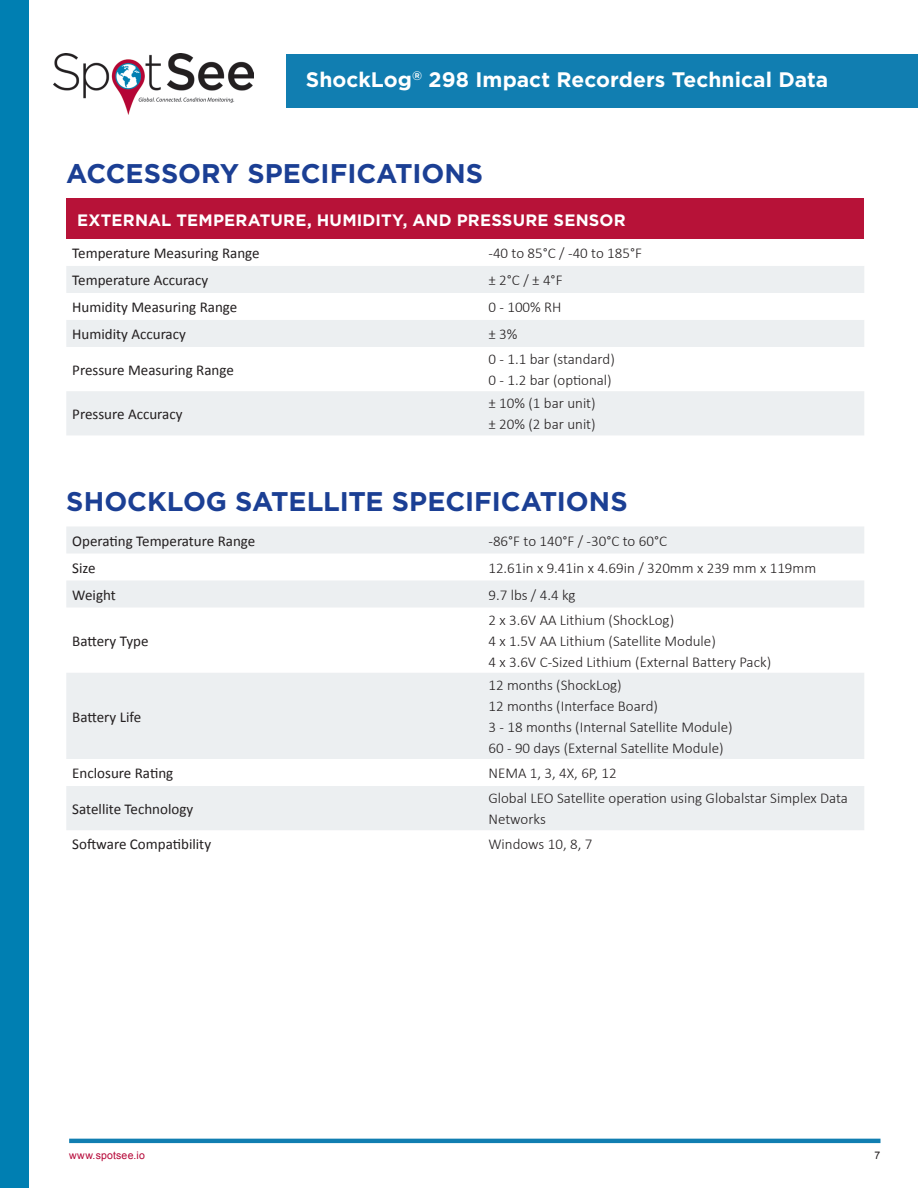
<style>
.page{position:relative;width:918px;height:1188px;background:#fff}
.page>*{position:absolute;margin:0;border:0;box-sizing:border-box;transform-origin:0 0}
.t1{font:700 27px "Gotham";color:#1b3f94}
.t2{font:700 21px "Gotham";color:#fff}
.t3{font:700 16.5px "Gotham";letter-spacing:.01em;color:#fff}
.t4{font:300 15px/21px "Calibri";color:#231f20}
.t5{font:15px "Calibri";color:#231f20}
.t6{font:10.5px "Arial";letter-spacing:.02em;color:#b50536}
.t7{font:10.5px "Arial";color:#231f20}
</style>
<div class="page">
<div style="left:286px;top:54px;width:632px;height:54px;background:#117eb1"></div>
<div style="left:0;top:0;width:29px;height:1188px;background:#007fb2"></div>
<img style="left:54px;top:54px;width:200px;height:61px">
<hr style="left:69px;top:1139px;width:811px;height:4px;background:#117eb1">
<div style="left:66px;top:198px;width:798px;height:41px;background:#b71238"></div>
<svg style="left:66px;top:266px;width:798px;height:169px;fill:#eceff1"></svg>
<svg style="left:66px;top:527px;width:798px;height:232px;fill:#eceff1"></svg>
<div style="left:66px;top:786px;width:798px;height:44px;background:#eceff1"></div>
<h2 class="t2" style="left:306px;top:67px;width:524px">ShockLog<sup>®</sup> 298 Impact Recorders Technical Data</h2>
<h1 class="t1" style="left:66px;top:158px;width:418px">ACCESSORY SPECIFICATIONS</h1>
<p class="t3" style="left:77px;top:211px;width:550px">EXTERNAL TEMPERATURE, HUMIDITY, AND PRESSURE SENSOR</p>
<p class="t5" style="left:72px;top:244px;width:189px">Temperature Measuring Range</p>
<p class="t4" style="left:488px;top:242px;width:155px">-40 to 85°C / -40 to 185°F</p>
<p class="t5" style="left:72px;top:271px;width:138px">Temperature Accuracy</p>
<p class="t4" style="left:488px;top:269px;width:76px">± 2°C / ± 4°F</p>
<p class="t5" style="left:72px;top:298px;width:167px">Humidity Measuring Range</p>
<p class="t4" style="left:488px;top:296px;width:75px">0 - 100% RH</p>
<p class="t5" style="left:72px;top:325px;width:115px">Humidity Accuracy</p>
<p class="t4" style="left:488px;top:323px;width:31px">± 3%</p>
<p class="t5" style="left:72px;top:360px;width:163px">Pressure Measuring Range</p>
<p class="t4" style="left:488px;top:348px;width:128px">0 - 1.1 bar (standard)<br>0 - 1.2 bar (optional)</p>
<p class="t5" style="left:72px;top:405px;width:112px">Pressure Accuracy</p>
<p class="t4" style="left:488px;top:392px;width:109px">± 10% (1 bar unit) ± 20% (2 bar unit)</p>
<h1 class="t1" style="left:66px;top:486px;width:563px">SHOCKLOG SATELLITE SPECIFICATIONS</h1>
<p class="t5" style="left:72px;top:531px;width:185px">Operating Temperature Range</p>
<p class="t4" style="left:488px;top:529px;width:180px">-86°F to 140°F / -30°C to 60°C</p>
<p class="t5" style="left:72px;top:558px;width:25px">Size</p>
<p class="t4" style="left:488px;top:556px;width:329px">12.61in x 9.41in x 4.69in / 320mm x 239 mm x 119mm</p>
<p class="t5" style="left:72px;top:585px;width:45px">Weight</p>
<p class="t4" style="left:488px;top:583px;width:89px">9.7 lbs / 4.4 kg</p>
<p class="t5" style="left:72px;top:631px;width:78px">Battery Type</p>
<p class="t4" style="left:488px;top:609px;width:284px">2 x 3.6V AA Lithium (ShockLog)<br>4 x 1.5V AA Lithium (Satellite Module)<br>4 x 3.6V C-Sized Lithium (External Battery Pack)</p>
<p class="t5" style="left:72px;top:707px;width:70px">Battery Life</p>
<p class="t4" style="left:488px;top:674px;width:246px">12 months (ShockLog)<br>12 months (Interface Board)<br>3 - 18 months (Internal Satellite Module)<br>60 - 90 days (External Satellite Module)</p>
<p class="t5" style="left:72px;top:764px;width:103px">Enclosure Rating</p>
<p class="t4" style="left:488px;top:762px;width:130px">NEMA 1, 3, 4X, 6P, 12</p>
<p class="t5" style="left:72px;top:799px;width:122px">Satellite Technology</p>
<p class="t4" style="left:488px;top:787px;width:361px">Global LEO Satellite operation using Globalstar Simplex Data<br>Networks</p>
<p class="t5" style="left:72px;top:835px;width:140px">Software Compatibility</p>
<p class="t4" style="left:488px;top:833px;width:105px">Windows 10, 8, 7</p>
<p class="t6" style="left:69px;top:1148px;width:77px">www.spotsee.io</p>
<p class="t7" style="left:875px;top:1148px;width:7px">7</p>
</div>
